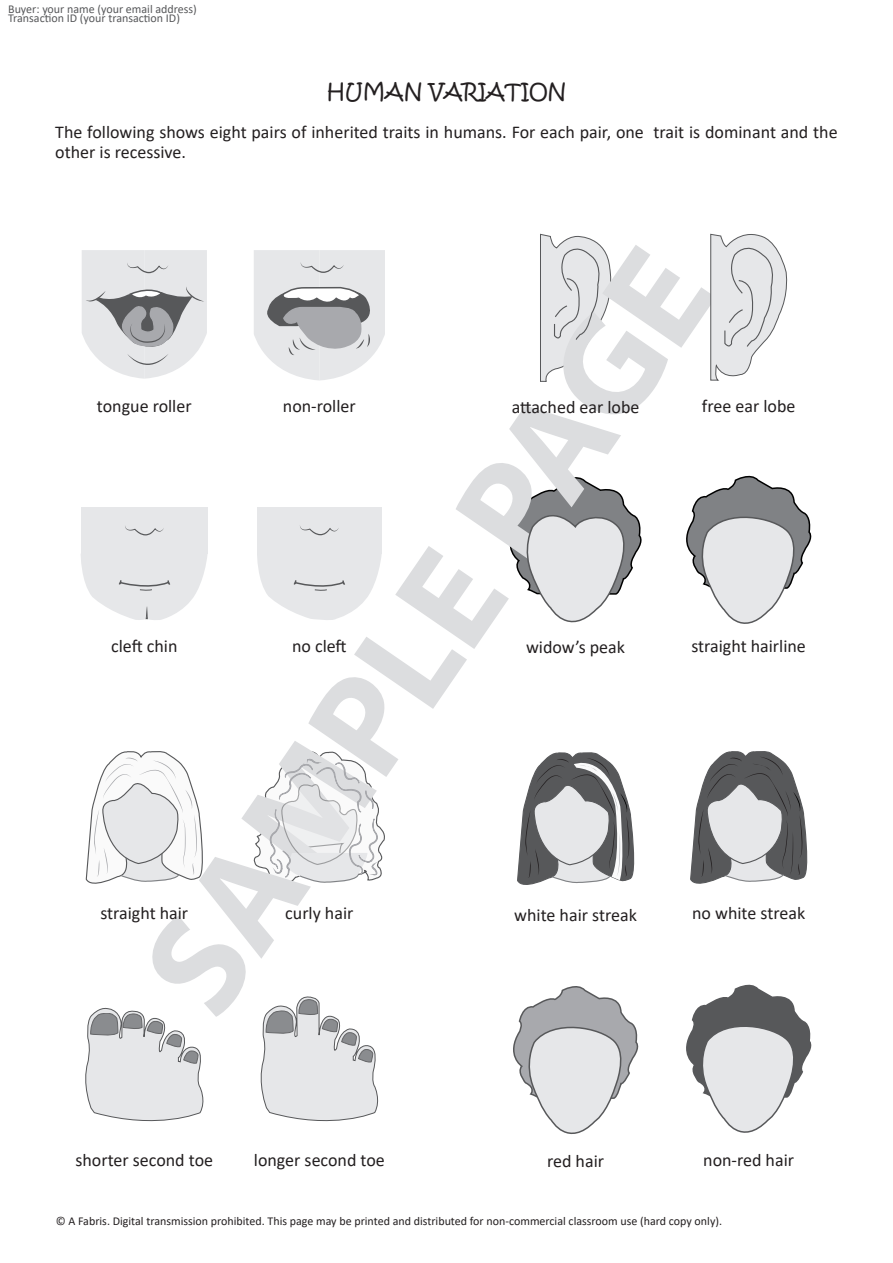
<style>
.page{position:relative;width:893px;height:1263px;background:#fff}
.page>*{position:absolute;margin:0;border:0;box-sizing:border-box;transform-origin:0 0}
.t1{font:700 142.2px "Myriad Pro";color:#dcdddf}
.t2{font:21px "Kristen ITC";color:#231f20}
.t3{font:18px/19.5px "Calibri";color:#231f20}
.t4{font:12px "Calibri";color:#231f20}
.t5{font:12px "Calibri";color:#57585a}
</style>
<div class="page">
<svg style="left:82px;top:250px;width:125px;height:129px;background:#d2d3d5"></svg>
<div style="left:81px;top:507px;width:127px;height:46px;background:#e6e7e9"></div>
<svg style="left:125px;top:526px;width:39px;height:9px"></svg>
<svg style="left:81px;top:554px;width:127px;height:66px"></svg>
<svg style="left:89px;top:751px;width:114px;height:89px"></svg>
<svg style="left:85px;top:840px;width:118px;height:44px"></svg>
<svg style="left:85px;top:1007px;width:119px;height:115px"></svg>
<svg style="left:254px;top:250px;width:131px;height:130px;background:#d3d4d6"></svg>
<div style="left:257px;top:507px;width:125px;height:46px;background:#e6e7e9"></div>
<svg style="left:300px;top:526px;width:39px;height:9px"></svg>
<svg style="left:257px;top:553px;width:125px;height:67px"></svg>
<svg style="left:253px;top:751px;width:132px;height:371px"></svg>
<svg style="left:540px;top:233px;width:72px;height:149px"></svg>
<svg style="left:509px;top:477px;width:133px;height:146px"></svg>
<svg style="left:517px;top:752px;width:118px;height:133px"></svg>
<svg style="left:513px;top:986px;width:126px;height:148px"></svg>
<svg style="left:710px;top:233px;width:78px;height:148px"></svg>
<svg style="left:686px;top:475px;width:126px;height:149px"></svg>
<svg style="left:690px;top:751px;width:118px;height:133px"></svg>
<svg style="left:686px;top:984px;width:126px;height:149px"></svg>
<p class="t5" style="left:8px;top:1px;width:190px">Buyer: your name (your email address)</p>
<p class="t5" style="left:8px;top:10px;width:173px">Transaction ID (your transaction ID)</p>
<p class="t2" style="left:327px;top:78px;width:241px">HUMAN VARIATION</p>
<p class="t3" style="left:55px;top:122px;width:784px">The following shows eight pairs of inherited traits in humans. For each pair, one trait is dominant and the other is recessive.</p>
<p class="t1" style="left:103px;top:947px;width:889px;rotate:-56deg">SAMPLE PAGE</p>
<p class="t3" style="left:702px;top:396px;width:95px">free ear lobe</p>
<p class="t3" style="left:97px;top:396px;width:96px">tongue roller</p>
<p class="t3" style="left:283px;top:396px;width:74px">non-roller</p>
<p class="t3" style="left:512px;top:397px;width:129px">attached ear lobe</p>
<p class="t3" style="left:111px;top:635px;width:68px">cleft chin</p>
<p class="t3" style="left:292px;top:635px;width:56px">no cleft</p>
<p class="t3" style="left:691px;top:635px;width:116px">straight hairline</p>
<p class="t3" style="left:526px;top:637px;width:100px">widow’s peak</p>
<p class="t3" style="left:100px;top:903px;width:89px">straight hair</p>
<p class="t3" style="left:285px;top:903px;width:70px">curly hair</p>
<p class="t3" style="left:692px;top:903px;width:115px">no white streak</p>
<p class="t3" style="left:514px;top:904px;width:124px">white hair streak</p>
<p class="t3" style="left:75px;top:1150px;width:139px">shorter second toe</p>
<p class="t3" style="left:254px;top:1150px;width:132px">longer second toe</p>
<p class="t3" style="left:547px;top:1151px;width:58px">red hair</p>
<p class="t3" style="left:703px;top:1150px;width:92px">non-red hair</p>
<p class="t4" style="left:56px;top:1213px;width:668px">© A Fabris. Digital transmission prohibited. This page may be printed and distributed for non-commercial classroom use (hard copy only).</p>
</div>
